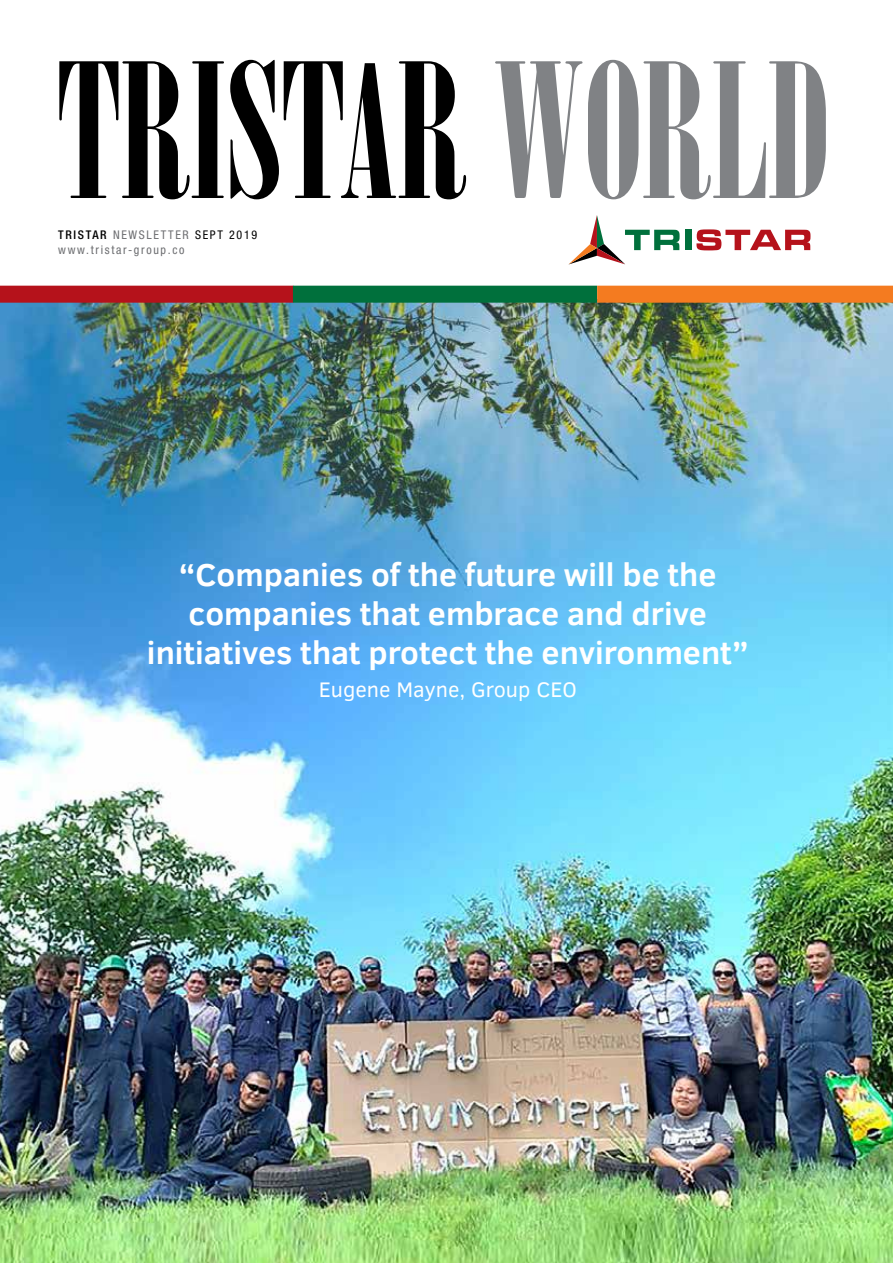
<style>
.page{position:relative;width:893px;height:1263px;background:#fff}
.page>*{position:absolute;margin:0;border:0;box-sizing:border-box;transform-origin:0 0}
.t1{font:186.15px "Onyx";color:#000}
.t2{font:700 32.4px/38.8px "Clear Sans";color:#fff;text-align:center}
.t3{font:21.6px "Clear Sans";color:#fff}
.t4{font:condensed 12px/14.4px "Helvetica Neue";letter-spacing:.14em;color:#6d6e71}
.s1{color:#808285}
.s2{font-weight:500;color:#000}
.s3{color:#000}
</style>
<div class="page">
<img style="left:0;top:303px;width:893px;height:960px">
<svg style="left:569px;top:215px;width:111px;height:49px"></svg>
<div style="left:685px;top:230px;width:6px;height:20px;background:#00703c"></div>
<svg style="left:696px;top:229px;width:114px;height:21px"></svg>
<div style="left:0;top:286px;width:293px;height:17px;background:#b5121b"></div>
<div style="left:293px;top:286px;width:304px;height:17px;background:#00703c"></div>
<div style="left:597px;top:286px;width:296px;height:17px;background:#f47b20"></div>
<h1 class="t1" style="left:57px;top:24px;width:774px">TRISTAR <span class="s1">WORLD</span></h1>
<p class="t4" style="left:58px;top:228px;width:201px"><span class="s2">TRISTAR</span> NEWSLETTER <span class="s3">SEPT 2019 </span>www.tristar-group.co</p>
<p class="t2" style="left:147px;top:554px;width:603px">“Companies of the future will be the companies that embrace and drive initiatives that protect the environment”</p>
<p class="t3" style="left:319px;top:675px;width:260px">Eugene Mayne, Group CEO</p>
</div>
